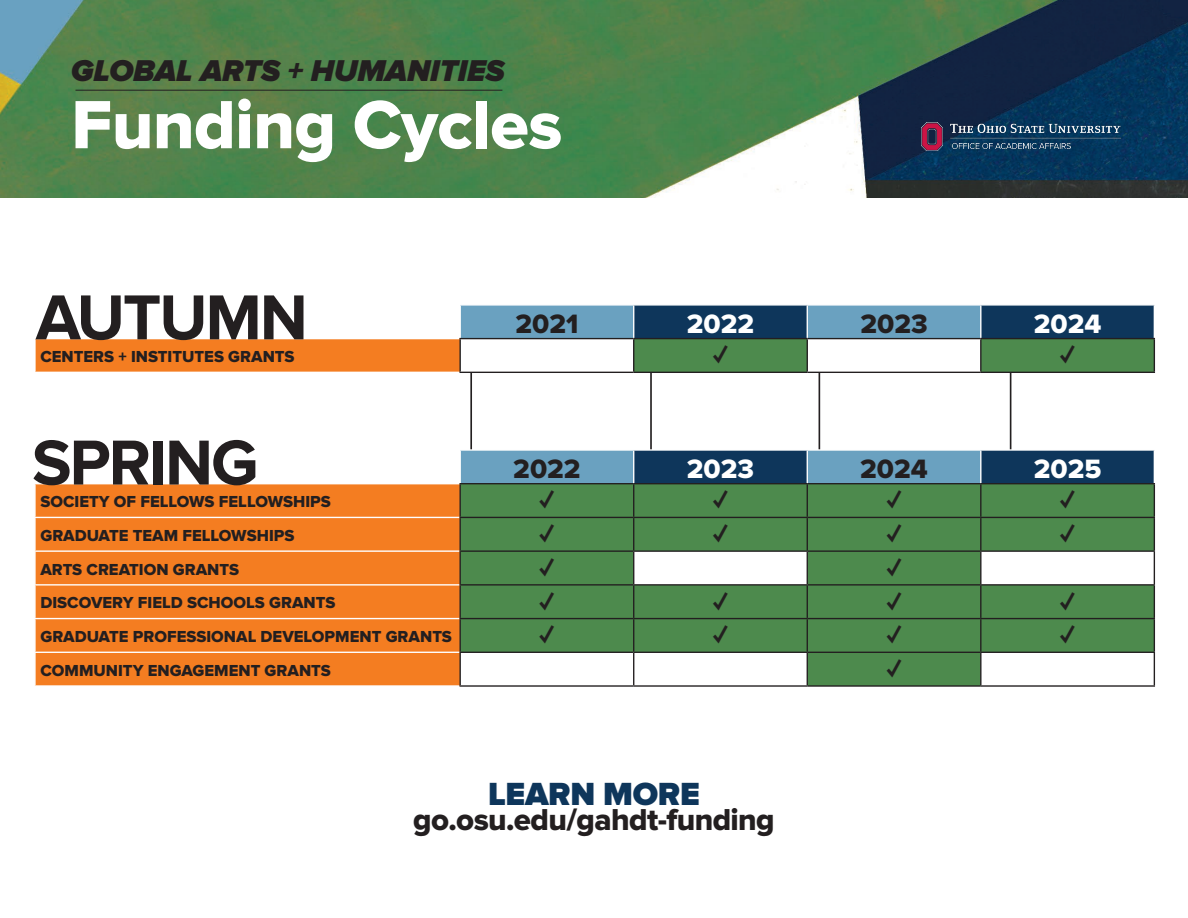
<style>
.page{position:relative;width:1188px;height:918px;background:#fff}
.page>*{position:absolute;margin:0;border:0;box-sizing:border-box;transform-origin:0 0}
.t1{font:70.65px "Proxima Nova Extrabld";letter-spacing:-.01em;color:#fff}
.t2{font:700 65.85px "Proxima Nova";letter-spacing:-.03em;color:#231f20}
.t3{font:900 33.15px "Proxima Nova";letter-spacing:-.01em;color:#0e365b}
.t4{font:31.35px "Proxima Nova Extrabld";letter-spacing:-.02em;color:#231f20}
.t5{font:italic 900 31.2px "Proxima Nova";letter-spacing:-.01em;color:#231f20}
.t6{font:900 27.6px "Proxima Nova";color:#231f20}
.t7{font:27.6px "Proxima Nova Extrabld";color:#231f20}
.t8{font:27.6px "Proxima Nova Extrabld";color:#fff}
.t9{font:16.5px "Proxima Nova Extrabld";color:#231f20}
</style>
<div class="page">
<hr style="left:1010px;top:364px;width:1px;height:117px;background:#231f20">
<hr style="left:819px;top:364px;width:1px;height:117px;background:#231f20">
<hr style="left:650px;top:372px;width:2px;height:116px;background:#231f20">
<hr style="left:470px;top:364px;width:2px;height:117px;background:#231f20">
<div style="left:35px;top:339px;width:425px;height:33px;background:#f47d21"></div>
<svg style="left:461px;top:306px;width:693px;height:66px;background:#5c888a"></svg>
<div style="left:807px;top:339px;width:174px;height:33px;background:#fff"></div>
<hr style="left:34px;top:339px;width:2px;height:33px;background:#fff">
<hr style="left:633px;top:306px;width:1px;height:32px;background:#fff">
<hr style="left:807px;top:306px;width:1px;height:32px;background:#fff">
<hr style="left:980px;top:306px;width:2px;height:32px;background:#fff">
<hr style="left:459px;top:338px;width:175px;height:1px;background:#231f20">
<hr style="left:459px;top:339px;width:2px;height:33px;background:#231f20">
<hr style="left:634px;top:338px;width:173px;height:1px;background:#231f20">
<hr style="left:633px;top:339px;width:1px;height:33px;background:#231f20">
<hr style="left:807px;top:338px;width:174px;height:1px;background:#231f20">
<hr style="left:807px;top:339px;width:1px;height:33px;background:#231f20">
<hr style="left:981px;top:338px;width:174px;height:1px;background:#231f20">
<hr style="left:980px;top:339px;width:2px;height:33px;background:#231f20">
<hr style="left:1154px;top:339px;width:1px;height:33px;background:#231f20">
<hr style="left:459px;top:372px;width:175px;height:1px;background:#231f20">
<hr style="left:634px;top:372px;width:173px;height:1px;background:#231f20">
<hr style="left:807px;top:372px;width:174px;height:1px;background:#231f20">
<hr style="left:981px;top:372px;width:174px;height:1px;background:#231f20">
<svg style="left:461px;top:451px;width:693px;height:32px;background:#3c6b8d"></svg>
<div style="left:36px;top:484px;width:423px;height:201px;background:#f47d21"></div>
<div style="left:461px;top:484px;width:693px;height:66px;background:#4d8a4d"></div>
<svg style="left:461px;top:552px;width:693px;height:133px;fill:#4d8a4d"></svg>
<hr style="left:34px;top:517px;width:425px;height:1px;background:#fff">
<hr style="left:34px;top:550px;width:425px;height:2px;background:#fff">
<hr style="left:34px;top:584px;width:425px;height:2px;background:#fff">
<hr style="left:34px;top:618px;width:425px;height:1px;background:#fff">
<hr style="left:34px;top:652px;width:425px;height:1px;background:#fff">
<hr style="left:459px;top:449px;width:175px;height:2px;background:#fff">
<hr style="left:634px;top:449px;width:173px;height:2px;background:#fff">
<hr style="left:633px;top:451px;width:1px;height:32px;background:#fff">
<hr style="left:807px;top:449px;width:174px;height:2px;background:#fff">
<hr style="left:807px;top:451px;width:1px;height:32px;background:#fff">
<hr style="left:981px;top:449px;width:174px;height:2px;background:#fff">
<hr style="left:980px;top:451px;width:2px;height:32px;background:#fff">
<hr style="left:459px;top:483px;width:175px;height:1px;background:#231f20">
<hr style="left:459px;top:484px;width:2px;height:33px;background:#231f20">
<hr style="left:634px;top:483px;width:173px;height:1px;background:#231f20">
<hr style="left:633px;top:484px;width:1px;height:33px;background:#231f20">
<hr style="left:807px;top:483px;width:174px;height:1px;background:#231f20">
<hr style="left:807px;top:484px;width:1px;height:33px;background:#231f20">
<hr style="left:981px;top:483px;width:174px;height:1px;background:#231f20">
<hr style="left:980px;top:484px;width:2px;height:33px;background:#231f20">
<hr style="left:1154px;top:484px;width:1px;height:33px;background:#231f20">
<hr style="left:459px;top:517px;width:175px;height:1px;background:#231f20">
<hr style="left:459px;top:518px;width:2px;height:32px;background:#231f20">
<hr style="left:634px;top:517px;width:173px;height:1px;background:#231f20">
<hr style="left:633px;top:518px;width:1px;height:32px;background:#231f20">
<hr style="left:807px;top:517px;width:174px;height:1px;background:#231f20">
<hr style="left:807px;top:518px;width:1px;height:32px;background:#231f20">
<hr style="left:981px;top:517px;width:174px;height:1px;background:#231f20">
<hr style="left:980px;top:518px;width:2px;height:32px;background:#231f20">
<hr style="left:1154px;top:518px;width:1px;height:32px;background:#231f20">
<hr style="left:459px;top:550px;width:175px;height:2px;background:#231f20">
<hr style="left:459px;top:552px;width:2px;height:32px;background:#231f20">
<hr style="left:634px;top:550px;width:173px;height:2px;background:#231f20">
<hr style="left:633px;top:552px;width:1px;height:32px;background:#231f20">
<hr style="left:807px;top:550px;width:174px;height:2px;background:#231f20">
<hr style="left:807px;top:552px;width:1px;height:32px;background:#231f20">
<hr style="left:981px;top:550px;width:174px;height:2px;background:#231f20">
<hr style="left:980px;top:552px;width:2px;height:32px;background:#231f20">
<hr style="left:1154px;top:552px;width:1px;height:32px;background:#231f20">
<hr style="left:459px;top:584px;width:175px;height:2px;background:#231f20">
<hr style="left:459px;top:586px;width:2px;height:32px;background:#231f20">
<hr style="left:634px;top:584px;width:173px;height:2px;background:#231f20">
<hr style="left:633px;top:586px;width:1px;height:32px;background:#231f20">
<hr style="left:807px;top:584px;width:174px;height:2px;background:#231f20">
<hr style="left:807px;top:586px;width:1px;height:32px;background:#231f20">
<hr style="left:981px;top:584px;width:174px;height:2px;background:#231f20">
<hr style="left:980px;top:586px;width:2px;height:32px;background:#231f20">
<hr style="left:1154px;top:586px;width:1px;height:32px;background:#231f20">
<hr style="left:459px;top:618px;width:175px;height:1px;background:#231f20">
<hr style="left:459px;top:619px;width:2px;height:33px;background:#231f20">
<hr style="left:634px;top:618px;width:173px;height:1px;background:#231f20">
<hr style="left:633px;top:619px;width:1px;height:33px;background:#231f20">
<hr style="left:807px;top:618px;width:174px;height:1px;background:#231f20">
<hr style="left:807px;top:619px;width:1px;height:33px;background:#231f20">
<hr style="left:981px;top:618px;width:174px;height:1px;background:#231f20">
<hr style="left:980px;top:619px;width:2px;height:33px;background:#231f20">
<hr style="left:1154px;top:619px;width:1px;height:33px;background:#231f20">
<hr style="left:459px;top:652px;width:175px;height:1px;background:#231f20">
<hr style="left:459px;top:653px;width:2px;height:32px;background:#231f20">
<hr style="left:634px;top:652px;width:173px;height:1px;background:#231f20">
<hr style="left:633px;top:653px;width:1px;height:32px;background:#231f20">
<hr style="left:807px;top:652px;width:174px;height:1px;background:#231f20">
<hr style="left:807px;top:653px;width:1px;height:32px;background:#231f20">
<hr style="left:981px;top:652px;width:174px;height:1px;background:#231f20">
<hr style="left:980px;top:653px;width:2px;height:32px;background:#231f20">
<hr style="left:1154px;top:653px;width:1px;height:32px;background:#231f20">
<hr style="left:459px;top:685px;width:175px;height:2px;background:#231f20">
<hr style="left:634px;top:685px;width:173px;height:2px;background:#231f20">
<hr style="left:807px;top:685px;width:174px;height:2px;background:#231f20">
<hr style="left:981px;top:685px;width:174px;height:2px;background:#231f20">
<img style="left:0;top:0;width:1188px;height:197px">
<hr style="left:75px;top:90px;width:427px;height:1px;background:#231f20">
<img style="left:922px;top:122px;width:199px;height:29px">
<p class="t5" style="left:71px;top:52px;width:435px">GLOBAL ARTS + HUMANITIES</p>
<p class="t1" style="left:71px;top:84px;width:493px">Funding Cycles</p>
<p class="t2" style="left:36px;top:279px;width:274px">AUTUMN</p>
<p class="t7" style="left:515px;top:308px;width:64px">2021</p>
<p class="t8" style="left:687px;top:308px;width:69px">2022</p>
<p class="t7" style="left:860px;top:308px;width:69px">2023</p>
<p class="t8" style="left:1034px;top:308px;width:69px">2024</p>
<p class="t9" style="left:40px;top:347px;width:256px">CENTERS + INSTITUTES GRANTS</p>
<p class="t6" style="left:713px;top:341px;width:16px">✓</p>
<p class="t6" style="left:1060px;top:341px;width:16px">✓</p>
<p class="t2" style="left:32px;top:425px;width:228px">SPRING</p>
<p class="t7" style="left:513px;top:453px;width:69px">2022</p>
<p class="t8" style="left:687px;top:453px;width:69px">2023</p>
<p class="t7" style="left:860px;top:453px;width:69px">2024</p>
<p class="t8" style="left:1034px;top:453px;width:69px">2025</p>
<p class="t9" style="left:40px;top:492px;width:292px">SOCIETY OF FELLOWS FELLOWSHIPS</p>
<p class="t6" style="left:540px;top:486px;width:16px">✓</p>
<p class="t6" style="left:713px;top:486px;width:16px">✓</p>
<p class="t6" style="left:887px;top:486px;width:16px">✓</p>
<p class="t6" style="left:1060px;top:486px;width:16px">✓</p>
<p class="t9" style="left:40px;top:526px;width:256px">GRADUATE TEAM FELLOWSHIPS</p>
<p class="t6" style="left:540px;top:520px;width:16px">✓</p>
<p class="t6" style="left:713px;top:520px;width:16px">✓</p>
<p class="t6" style="left:887px;top:520px;width:16px">✓</p>
<p class="t6" style="left:1060px;top:520px;width:16px">✓</p>
<p class="t9" style="left:40px;top:560px;width:200px">ARTS CREATION GRANTS</p>
<p class="t6" style="left:540px;top:554px;width:16px">✓</p>
<p class="t6" style="left:887px;top:554px;width:16px">✓</p>
<p class="t9" style="left:40px;top:593px;width:296px">DISCOVERY FIELD SCHOOLS GRANTS</p>
<p class="t6" style="left:540px;top:588px;width:16px">✓</p>
<p class="t6" style="left:713px;top:588px;width:16px">✓</p>
<p class="t6" style="left:887px;top:588px;width:16px">✓</p>
<p class="t6" style="left:1060px;top:588px;width:16px">✓</p>
<p class="t9" style="left:40px;top:627px;width:413px">GRADUATE PROFESSIONAL DEVELOPMENT GRANTS</p>
<p class="t6" style="left:540px;top:621px;width:16px">✓</p>
<p class="t6" style="left:713px;top:621px;width:16px">✓</p>
<p class="t6" style="left:887px;top:621px;width:16px">✓</p>
<p class="t6" style="left:1060px;top:621px;width:16px">✓</p>
<p class="t9" style="left:40px;top:661px;width:292px">COMMUNITY ENGAGEMENT GRANTS</p>
<p class="t6" style="left:887px;top:655px;width:16px">✓</p>
<p class="t3" style="left:488px;top:775px;width:213px">LEARN MORE</p>
<p class="t4" style="left:413px;top:802px;width:363px">go.osu.edu/gahdt-funding</p>
</div>
